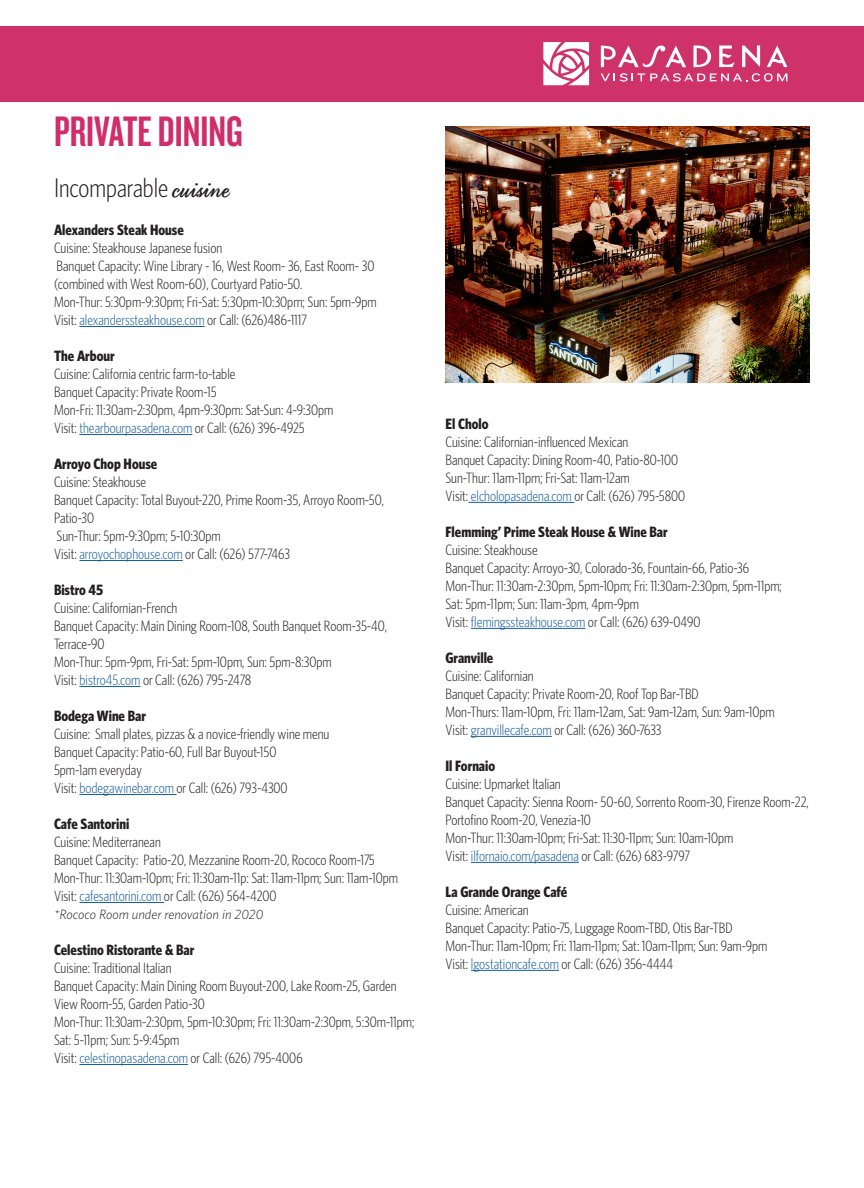
<style>
.page{position:relative;width:864px;height:1188px;background:#fff}
.page>*{position:absolute;margin:0;border:0;box-sizing:border-box;transform-origin:0 0}
.t1{font:44.25px "Knockout 48 Featherweight";color:#d12d6a}
.t2{font:300 27px "Whitney Condensed";color:#231f20}
.t3{font:300 15px/18px "Whitney Condensed";color:#231f20}
.t4{font:700 15px "Whitney Condensed";color:#231f20}
.t5{font:italic 300 13.5px "Whitney";color:#231f20}
.s1{font-family:"Fancier Script";font-weight:400}
.s2{color:#175d9e}
</style>
<div class="page">
<div style="left:0;top:26px;width:864px;height:75px;background:#cf3169"></div>
<hr style="left:79px;top:326px;width:126px;height:1px;background:#175d9e">
<hr style="left:79px;top:434px;width:113px;height:1px;background:#175d9e">
<hr style="left:79px;top:560px;width:104px;height:1px;background:#175d9e">
<hr style="left:79px;top:686px;width:62px;height:1px;background:#175d9e">
<hr style="left:79px;top:794px;width:98px;height:1px;background:#175d9e">
<hr style="left:79px;top:902px;width:85px;height:1px;background:#175d9e">
<hr style="left:79px;top:1064px;width:109px;height:1px;background:#175d9e">
<hr style="left:468px;top:502px;width:106px;height:1px;background:#175d9e">
<hr style="left:471px;top:628px;width:114px;height:1px;background:#175d9e">
<hr style="left:471px;top:736px;width:81px;height:1px;background:#175d9e">
<hr style="left:471px;top:862px;width:108px;height:1px;background:#175d9e">
<hr style="left:471px;top:970px;width:88px;height:1px;background:#175d9e">
<svg style="left:601px;top:73px;width:186px;height:9px"></svg>
<svg style="left:693px;top:45px;width:19px;height:22px"></svg>
<svg style="left:719px;top:46px;width:15px;height:21px"></svg>
<svg style="left:767px;top:45px;width:20px;height:22px"></svg>
<svg style="left:601px;top:45px;width:85px;height:22px"></svg>
<svg style="left:742px;top:45px;width:18px;height:22px"></svg>
<svg style="left:543px;top:42px;width:46px;height:43px"></svg>
<img style="left:446px;top:127px;width:364px;height:255px">
<p class="t1" style="left:54px;top:104px;width:190px">PRIVATE DINING</p>
<p class="t2" style="left:54px;top:172px;width:178px">Incomparable <span class="s1">cuisine</span></p>
<p class="t4" style="left:54px;top:220px;width:131px">Alexanders Steak House</p>
<p class="t3" style="left:54px;top:239px;width:170px">Cuisine: Steakhouse Japanese fusion</p>
<p class="t3" style="left:57px;top:257px;width:319px">Banquet Capacity: Wine Library - 16, West Room- 36, East Room- 30</p>
<p class="t3" style="left:54px;top:275px;width:250px">(combined with West Room-60), Courtyard Patio-50.</p>
<p class="t3" style="left:54px;top:293px;width:324px">Mon-Thur: 5:30pm-9:30pm; Fri-Sat: 5:30pm-10:30pm; Sun: 5pm-9pm</p>
<p class="t3" style="left:54px;top:311px;width:254px">Visit: <span class="s2">alexanderssteakhouse.com</span> or Call: (626)486-1117</p>
<p class="t4" style="left:54px;top:346px;width:62px">The Arbour</p>
<p class="t3" style="left:54px;top:365px;width:183px">Cuisine: California centric farm-to-table</p>
<p class="t3" style="left:54px;top:383px;width:164px">Banquet Capacity: Private Room-15</p>
<p class="t3" style="left:54px;top:401px;width:281px">Mon-Fri: 11:30am-2:30pm, 4pm-9:30pm: Sat-Sun: 4-9:30pm</p>
<p class="t3" style="left:54px;top:419px;width:252px">Visit: <span class="s2">thearbourpasadena.com</span> or Call: (626) 396-4925</p>
<p class="t4" style="left:54px;top:454px;width:105px">Arroyo Chop House</p>
<p class="t3" style="left:54px;top:473px;width:94px">Cuisine: Steakhouse</p>
<p class="t3" style="left:54px;top:491px;width:332px">Banquet Capacity: Total Buyout-220, Prime Room-35, Arroyo Room-50,<br>Patio-30</p>
<p class="t3" style="left:57px;top:527px;width:166px">Sun-Thur: 5pm-9:30pm; 5-10:30pm</p>
<p class="t3" style="left:54px;top:545px;width:238px">Visit: <span class="s2">arroyochophouse.com</span> or Call: (626) 577-7463</p>
<p class="t4" style="left:54px;top:580px;width:51px">Bistro 45</p>
<p class="t3" style="left:54px;top:599px;width:125px">Cuisine: Californian-French</p>
<p class="t3" style="left:54px;top:617px;width:335px">Banquet Capacity: Main Dining Room-108, South Banquet Room-35-40,<br>Terrace-90</p>
<p class="t3" style="left:54px;top:653px;width:279px">Mon-Thur: 5pm-9pm, Fri-Sat: 5pm-10pm, Sun: 5pm-8:30pm</p>
<p class="t3" style="left:54px;top:671px;width:199px">Visit: <span class="s2">bistro45.com</span> or Call: (626) 795-2478</p>
<p class="t4" style="left:54px;top:706px;width:94px">Bodega Wine Bar</p>
<p class="t3" style="left:54px;top:725px;width:277px">Cuisine: Small plates, pizzas &amp; a novice-friendly wine menu</p>
<p class="t3" style="left:54px;top:743px;width:224px">Banquet Capacity: Patio-60, Full Bar Buyout-150</p>
<p class="t3" style="left:54px;top:761px;width:89px">5pm-1am everyday</p>
<p class="t3" style="left:54px;top:779px;width:235px">Visit: <span class="s2">bodegawinebar.com</span> or Call: (626) 793-4300</p>
<p class="t4" style="left:54px;top:814px;width:77px">Cafe Santorini</p>
<p class="t3" style="left:54px;top:833px;width:108px">Cuisine: Mediterranean</p>
<p class="t3" style="left:54px;top:851px;width:322px">Banquet Capacity: Patio-20, Mezzanine Room-20, Rococo Room-175</p>
<p class="t3" style="left:54px;top:869px;width:346px">Mon-Thur: 11:30am-10pm; Fri: 11:30am-11p: Sat: 11am-11pm; Sun: 11am-10pm</p>
<p class="t3" style="left:54px;top:887px;width:224px">Visit: <span class="s2">cafesantorini.com</span> or Call: (626) 564-4200</p>
<p class="t5" style="left:54px;top:905px;width:211px">*Rococo Room under renovation in 2020</p>
<p class="t4" style="left:54px;top:940px;width:142px">Celestino Ristorante &amp; Bar</p>
<p class="t3" style="left:54px;top:959px;width:119px">Cuisine: Traditional Italian</p>
<p class="t3" style="left:54px;top:977px;width:344px">Banquet Capacity: Main Dining Room Buyout-200, Lake Room-25, Garden<br>View Room-55, Garden Patio-30</p>
<p class="t3" style="left:54px;top:1013px;width:362px">Mon-Thur: 11:30am-2:30pm, 5pm-10:30pm; Fri: 11:30am-2:30pm, 5:30m-11pm;<br>Sat: 5-11pm; Sun: 5-9:45pm</p>
<p class="t3" style="left:54px;top:1049px;width:250px">Visit: <span class="s2">celestinopasadena.com</span> or Call: (626) 795-4006</p>
<p class="t4" style="left:446px;top:414px;width:45px">El Cholo</p>
<p class="t3" style="left:446px;top:432px;width:184px">Cuisine: Californian-influenced Mexican</p>
<p class="t3" style="left:446px;top:450px;width:234px">Banquet Capacity: Dining Room-40, Patio-80-100</p>
<p class="t3" style="left:446px;top:468px;width:186px">Sun-Thur: 11am-11pm; Fri-Sat: 11am-12am</p>
<p class="t3" style="left:446px;top:486px;width:241px">Visit: <span class="s2">elcholopasadena.com</span> or Call: (626) 795-5800</p>
<p class="t4" style="left:446px;top:522px;width:224px">Flemming’ Prime Steak House &amp; Wine Bar</p>
<p class="t3" style="left:446px;top:540px;width:94px">Cuisine: Steakhouse</p>
<p class="t3" style="left:446px;top:558px;width:305px">Banquet Capacity: Arroyo-30, Colorado-36, Fountain-66, Patio-36</p>
<p class="t3" style="left:446px;top:576px;width:338px">Mon-Thur: 11:30am-2:30pm, 5pm-10pm; Fri: 11:30am-2:30pm, 5pm-11pm;</p>
<p class="t3" style="left:446px;top:594px;width:195px">Sat: 5pm-11pm; Sun: 11am-3pm, 4pm-9pm</p>
<p class="t3" style="left:446px;top:612px;width:256px">Visit: <span class="s2">flemingssteakhouse.com</span> or Call: (626) 639-0490</p>
<p class="t4" style="left:446px;top:648px;width:49px">Granville</p>
<p class="t3" style="left:446px;top:666px;width:90px">Cuisine: Californian</p>
<p class="t3" style="left:446px;top:684px;width:255px">Banquet Capacity: Private Room-20, Roof Top Bar-TBD</p>
<p class="t3" style="left:446px;top:702px;width:331px">Mon-Thurs: 11am-10pm, Fri: 11am-12am, Sat: 9am-12am, Sun: 9am-10pm</p>
<p class="t3" style="left:446px;top:720px;width:217px">Visit: <span class="s2">granvillecafe.com</span> or Call: (626) 360-7633</p>
<p class="t4" style="left:446px;top:756px;width:51px">Il Fornaio</p>
<p class="t3" style="left:446px;top:774px;width:117px">Cuisine: Upmarket Italian</p>
<p class="t3" style="left:446px;top:792px;width:365px">Banquet Capacity: Sienna Room- 50-60, Sorrento Room-30, Firenze Room-22,<br>Portofino Room-20, Venezia-10</p>
<p class="t3" style="left:446px;top:828px;width:289px">Mon-Thur: 11:30am-10pm; Fri-Sat: 11:30-11pm; Sun: 10am-10pm</p>
<p class="t3" style="left:446px;top:846px;width:246px">Visit: <span class="s2">ilfornaio.com/pasadena</span> or Call: (626) 683-9797</p>
<p class="t4" style="left:446px;top:882px;width:123px">La Grande Orange Café</p>
<p class="t3" style="left:446px;top:900px;width:85px">Cuisine: American</p>
<p class="t3" style="left:446px;top:918px;width:289px">Banquet Capacity: Patio-75, Luggage Room-TBD, Otis Bar-TBD</p>
<p class="t3" style="left:446px;top:936px;width:323px">Mon-Thur: 11am-10pm; Fri: 11am-11pm; Sat: 10am-11pm; Sun: 9am-9pm</p>
<p class="t3" style="left:446px;top:954px;width:229px">Visit: <span class="s2">lgostationcafe.com</span> or Call: (626) 356-4444</p>
</div>
